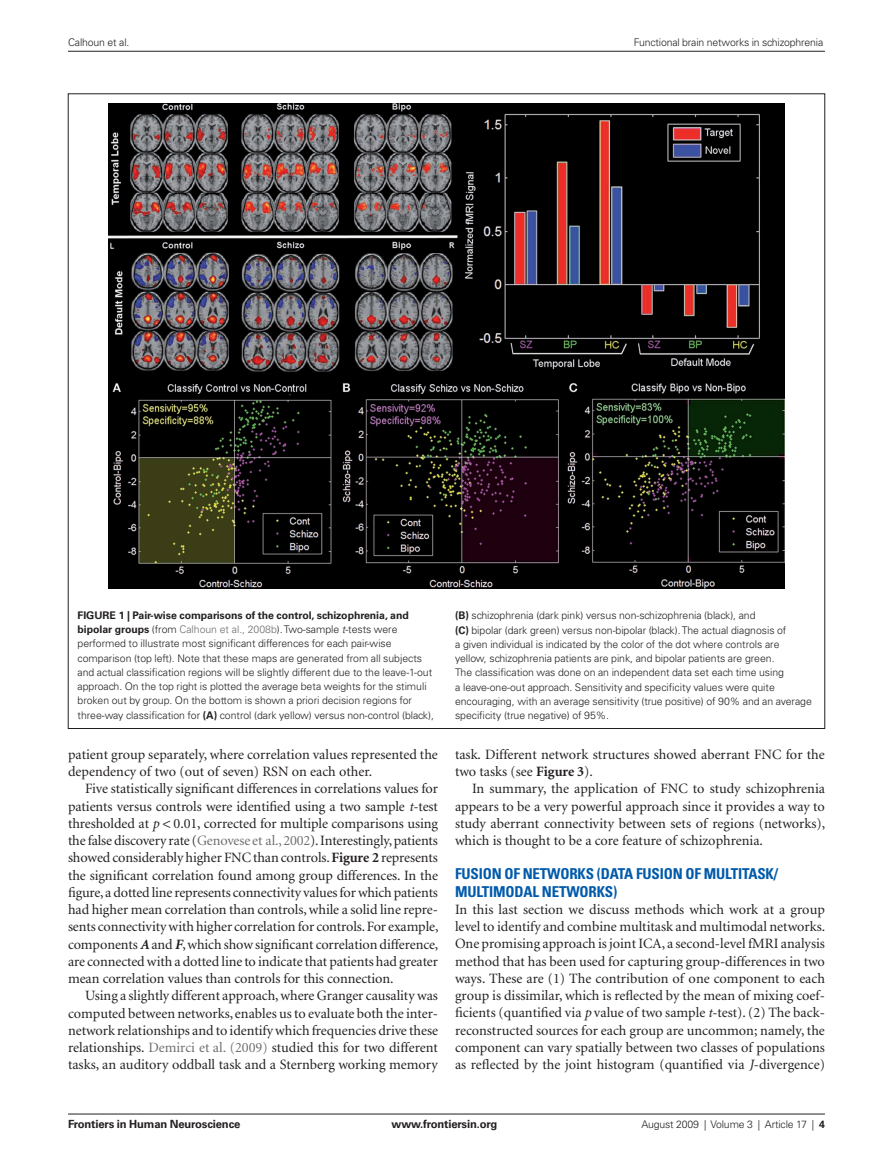
<style>
.page{position:relative;width:893px;height:1170px;background:#fff}
.page>*{position:absolute;margin:0;border:0;box-sizing:border-box;transform-origin:0 0}
.t1{font:700 condensed 15px/17.2px "Univers";letter-spacing:-.01em;color:#015aaa}
.t2{font:14.25px/17.2px "Minion";color:#231f20;text-align:justify}
.t3{font:700 11.25px "Univers";letter-spacing:-.015em;color:#231f20}
.t4{font:300 10.5px/14.2px "Univers";letter-spacing:-.005em;color:#231f20}
.s1{font-weight:700}
.s2{color:#6c6d70}
.s3{font-style:italic}
.s4{font-weight:700;font-style:italic}
</style>
<div class="page">
<hr style="left:68px;top:1113px;width:757px;height:1px;background:#231f20">
<hr style="left:68px;top:51px;width:757px;height:1px;background:#231f20">
<img style="left:109px;top:103px;width:675px;height:485px">
<p class="t4" style="left:68px;top:36px;width:63px">Calhoun et al.</p>
<p class="t4" style="left:634px;top:36px;width:191px">Functional brain networks in schizophrenia</p>
<p class="t4" style="left:78px;top:609px;width:358px"><span class="s1">FIGURE 1 | Pair-wise comparisons of the control, schizophrenia, and bipolar groups</span> (from <span class="s2">Calhoun et al., 2008b</span>). Two-sample <span class="s3">t</span>-tests were performed to illustrate most significant differences for each pair-wise comparison (top left). Note that these maps are generated from all subjects and actual classification regions will be slightly different due to the leave-1-out approach. On the top right is plotted the average beta weights for the stimuli broken out by group. On the bottom is shown a priori decision regions for three-way classification for <span class="s1">(A)</span> control (dark yellow) versus non-control (black),</p>
<p class="t4" style="left:455px;top:609px;width:358px"><span class="s1">(B)</span> schizophrenia (dark pink) versus non-schizophrenia (black), and<br><span class="s1">(C)</span> bipolar (dark green) versus non-bipolar (black). The actual diagnosis of<br>a given individual is indicated by the color of the dot where controls are yellow, schizophrenia patients are pink, and bipolar patients are green.<br>The classification was done on an independent data set each time using<br>a leave-one-out approach. Sensitivity and specificity values were quite encouraging, with an average sensitivity (true positive) of 90% and an average specificity (true negative) of 95%.</p>
<p class="t2" style="left:68px;top:746px;width:371px">patient group separately, where correlation values represented the dependency of two (out of seven) RSN on each other.</p>
<p class="t2" style="left:68px;top:781px;width:372px;text-indent:17px">Five statistically significant differences in correlations values for patients versus controls were identified using a two sample <span class="s3">t</span>-test thresholded at <span class="s3">p</span> 0.01, corrected for multiple comparisons using the false discovery rate (<span class="s2">Genovese et al., 2002</span>). Interestingly, patients showed considerably higher FNC than controls. <span class="s1">Figure 2</span> represents the significant correlation found among group differences. In the figure, a dotted line represents connectivity values for which patients had higher mean correlation than controls, while a solid line repre&shy;sents connectivity with higher correlation for controls. For example, components <span class="s4">A</span> and <span class="s4">F</span>, which show significant correlation difference, are connected with a dotted line to indicate that patients had greater mean correlation values than controls for this connection.</p>
<p class="t2" style="left:68px;top:988px;width:371px;text-indent:17px">Using a slightly different approach, where Granger causality was computed between networks, enables us to evaluate both the inter&shy;network relationships and to identify which frequencies drive these relationships. <span class="s2">Demirci et al. (2009)</span> studied this for two different tasks, an auditory oddball task and a Sternberg working memory</p>
<p class="t2" style="left:455px;top:746px;width:371px">task. Different network structures showed aberrant FNC for the two tasks (see <span class="s1">Figure 3</span>).</p>
<p class="t2" style="left:455px;top:781px;width:372px;text-indent:17px">In summary, the application of FNC to study schizophrenia appears to be a very powerful approach since it provides a way to study aberrant connectivity between sets of regions (networks), which is thought to be a core feature of schizophrenia.</p>
<p class="t1" style="left:455px;top:866px;width:324px">FUSION OF NETWORKS (DATA FUSION OF MULTITASK/<br>MULTIMODAL NETWORKS)</p>
<p class="t2" style="left:455px;top:901px;width:372px">In this last section we discuss methods which work at a group level to identify and combine multitask and multimodal networks.<br>One promising approach is joint ICA, a second-level fMRI analysis method that has been used for capturing group-differences in two ways. These are (1) The contribution of one component to each group is dissimilar, which is reflected by the mean of mixing coef&shy;ficients (quantified via <span class="s3">p</span> value of two sample <span class="s3">t</span>-test). (2) The back&shy;reconstructed sources for each group are uncommon; namely, the component can vary spatially between two classes of populations as reflected by the joint histogram (quantified via <span class="s3">J</span>-divergence)</p>
<p class="t3" style="left:68px;top:1119px;width:174px">Frontiers in Human Neuroscience</p>
<p class="t3" style="left:392px;top:1119px;width:107px">www.frontiersin.org</p>
<p class="t4" style="left:641px;top:1117px;width:185px">August 2009 | Volume 3 | Article 17 | <span class="s1">4</span></p>
</div>
